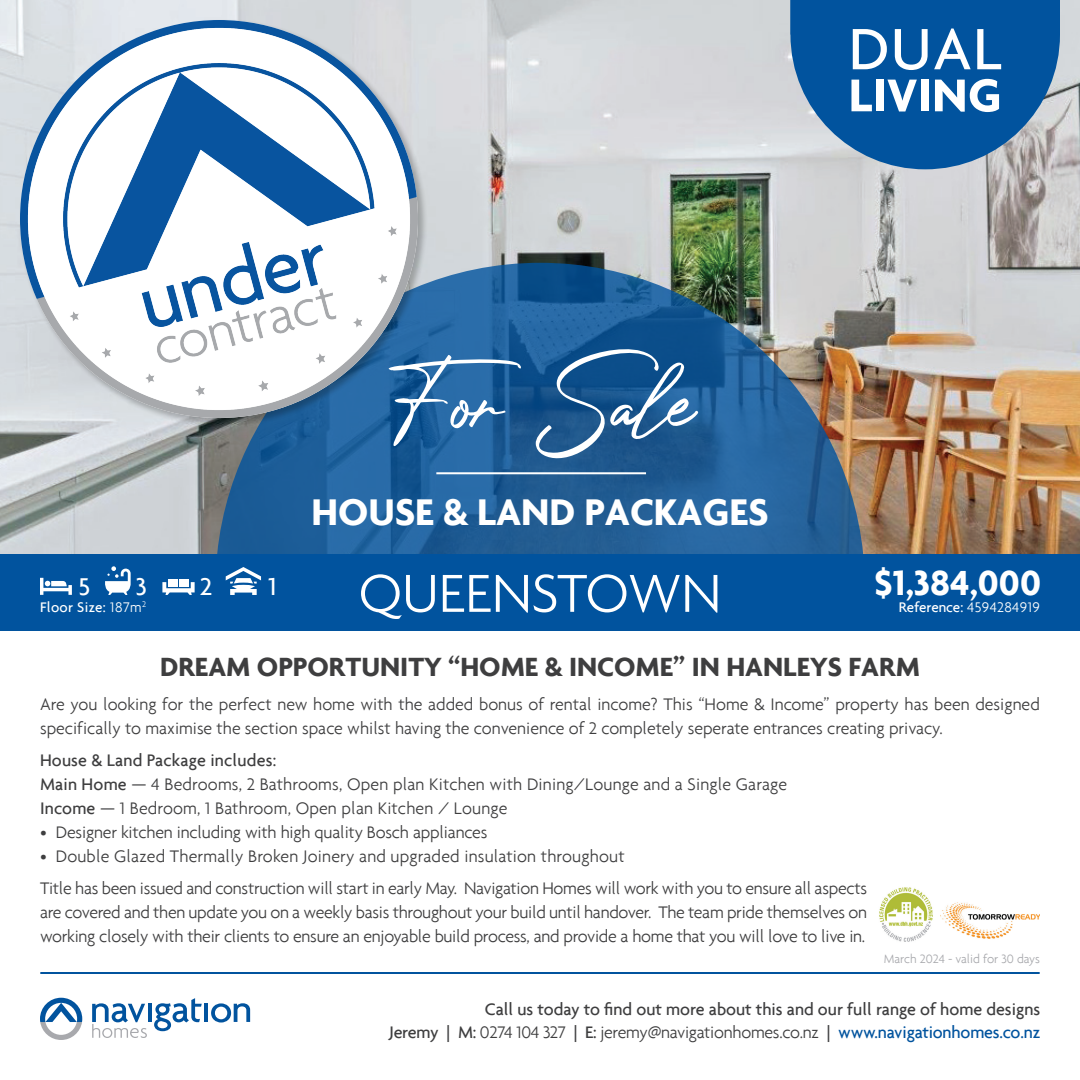
<style>
.page{position:relative;width:1080px;height:1080px;background:#fff}
.page>*{position:absolute;margin:0;border:0;box-sizing:border-box;transform-origin:0 0}
.t1{font:102.4px "Photograph Signature";color:#fff}
.t2{font:300 57.8px "Agenda";color:#fff}
.t3{font:700 40px "Agenda";color:#fff}
.t4{font:700 37.6px "Agenda";color:#fff}
.t5{font:700 28.4px "Agenda";color:#3e3e3f}
.t6{font:500 26.1px "Agenda";color:#fff}
.t7{font:300 18px/24px "Agenda";letter-spacing:-.01em;color:#3e3e3f}
.t8{font:300 18px/24px "Agenda";letter-spacing:.01em;color:#3e3e3f}
.t9{font:500 18px/23px "Agenda";color:#3e3e3f;text-align:right}
.t10{font:500 15px "Agenda";color:#fff}
.t11{font:500 15px "Agenda";letter-spacing:.02em;color:#fff}
.t12{font:300 13px "Agenda";color:#a8a9ad}
.s1{font-weight:300}
.s2{font-weight:500}
.s3{color:#01539e}
</style>
<div class="page">
<hr style="left:148px;top:1004px;width:3px;height:18px;background:#01539e">
<svg style="left:154px;top:998px;width:48px;height:33px"></svg>
<hr style="left:204px;top:1004px;width:4px;height:18px;background:#01539e">
<svg style="left:211px;top:1003px;width:39px;height:20px"></svg>
<svg style="left:92px;top:1003px;width:55px;height:35px"></svg>
<svg style="left:40px;top:998px;width:42px;height:42px"></svg>
<hr style="left:41px;top:972px;width:998px;height:2px;background:#01539e">
<img style="left:879px;top:887px;width:54px;height:55px">
<img style="left:940px;top:902px;width:100px;height:37px">
<img style="left:0;top:0;width:1080px;height:554px">
<div style="left:0;top:554px;width:1080px;height:76px;background:#01539e"></div>
<svg style="left:215px;top:263px;width:650px;height:318px;background:#2f6595"></svg>
<hr style="left:436px;top:472px;width:210px;height:2px;background:#fff">
<svg style="left:40px;top:578px;width:32px;height:17px"></svg>
<div style="left:168px;top:579px;width:10px;height:7px;background:#fff"></div>
<div style="left:179px;top:579px;width:10px;height:7px;background:#fff"></div>
<svg style="left:162px;top:582px;width:33px;height:13px"></svg>
<svg style="left:105px;top:566px;width:26px;height:29px"></svg>
<svg style="left:226px;top:567px;width:35px;height:28px"></svg>
<svg style="left:790px;top:0;width:270px;height:169px;background:#3c78af"></svg>
<div style="left:19px;top:19px;width:409px;height:409px;background:#040503;opacity:.25"></div>
<img style="left:20px;top:20px;width:398px;height:398px;border-radius:199px">
<h1 class="t1" style="left:387px;top:311px;width:310px">For Sale</h1>
<h3 class="t6" style="left:78px;top:571px;width:13px">5</h3>
<h3 class="t6" style="left:136px;top:571px;width:13px">3</h3>
<h3 class="t6" style="left:200px;top:571px;width:14px">2</h3>
<h3 class="t6" style="left:268px;top:571px;width:10px">1</h3>
<p class="t11" style="left:40px;top:598px;width:108px">Floor Size: <span class="s1">187m</span><sup>2</sup></p>
<h3 class="t3" style="left:312px;top:487px;width:458px">HOUSE &amp; LAND PACKAGES</h3>
<h2 class="t2" style="left:359px;top:559px;width:364px">QUEENSTOWN</h2>
<h3 class="t4" style="left:874px;top:560px;width:168px">$1,384,000</h3>
<p class="t10" style="left:899px;top:598px;width:143px">Reference: <span class="s1">4594284919</span></p>
<h3 class="t5" style="left:160px;top:649px;width:761px">DREAM OPPORTUNITY “HOME &amp; INCOME” IN HANLEYS FARM</h3>
<p class="t7" style="left:40px;top:692px;width:1001px">Are you looking for the perfect new home with the added bonus of rental income? This “Home &amp; Income” property has been designed specifically to maximise the section space whilst having the convenience of 2 completely seperate entrances creating privacy.</p>
<p class="t8" style="left:40px;top:748px;width:749px"><span class="s2">House &amp; Land Package includes:<br>Main Home</span> — 4 Bedrooms, 2 Bathrooms, Open plan Kitchen with Dining/Lounge and a Single Garage<br><span class="s2">Income</span> — 1 Bedroom, 1 Bathroom, Open plan Kitchen / Lounge</p>
<p class="t7" style="left:40px;top:820px;width:449px">• Designer kitchen including with high quality Bosch appliances</p>
<p class="t7" style="left:40px;top:840px;width:829px;line-height:32px">• Double Glazed Thermally Broken Joinery and upgraded insulation throughout<br>Title has been issued and construction will start in early May. Navigation Homes will work with you to ensure all aspects</p>
<p class="t7" style="left:40px;top:900px;width:829px">are covered and then update you on a weekly basis throughout your build until handover. The team pride themselves on working closely with their clients to ensure an enjoyable build process, and provide a home that you will love to live in.</p>
<p class="t12" style="left:884px;top:951px;width:158px">March 2024 - valid for 30 days</p>
<p class="t9" style="left:389px;top:997px;width:653px">Call us today to find out more about this and our full range of home designs<br>Jeremy | M: <span class="s1">0274 104 327</span> | E: <span class="s1">jeremy@navigationhomes.co.nz</span> | <span class="s3">www.navigationhomes.co.nz</span></p>
</div>
